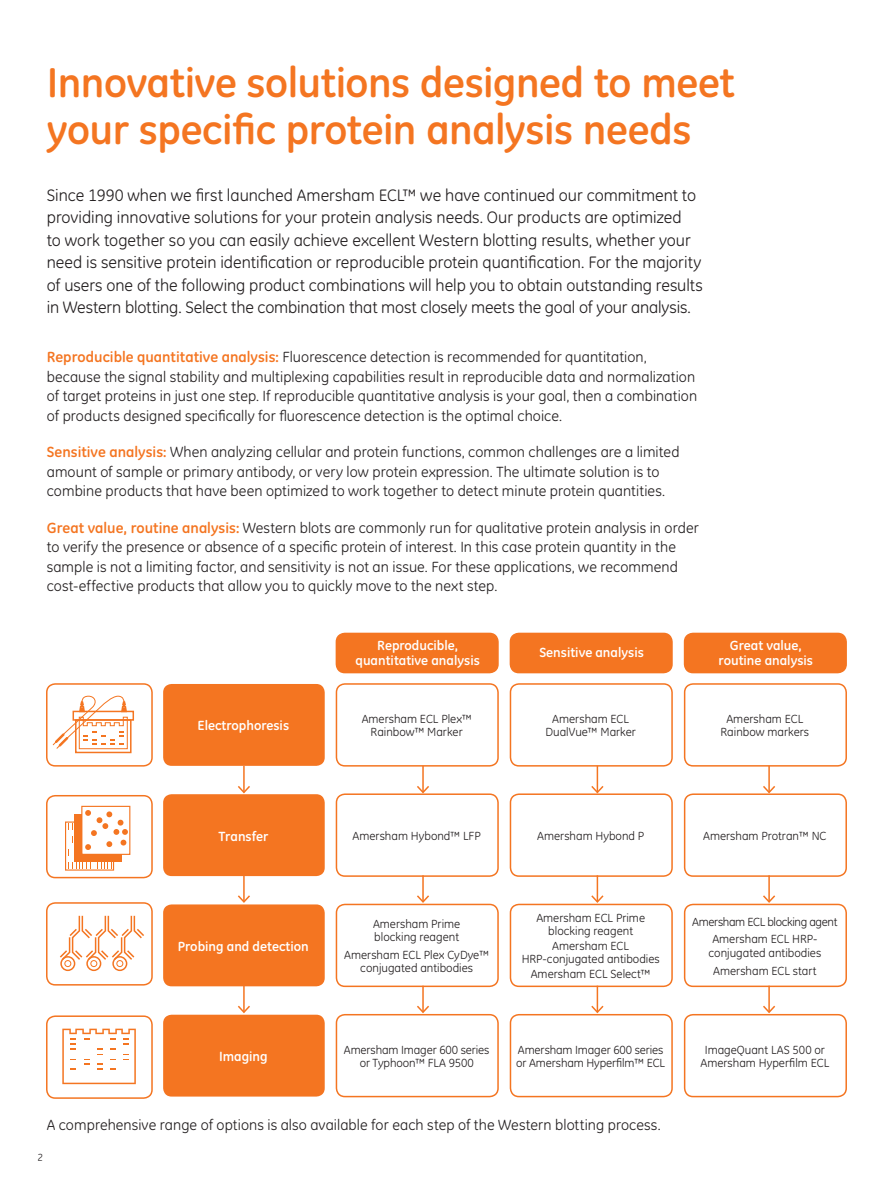
<style>
.page{position:relative;width:893px;height:1191px;background:#fff}
.page>*{position:absolute;margin:0;border:0;box-sizing:border-box;transform-origin:0 0}
.t1{font:700 42px/46.5px "GE Inspira";letter-spacing:-.01em;color:#f47521}
.t2{font:16.8px/22.5px "GE Inspira";color:#231f20}
.t3{font:15px/19.5px "GE Inspira";letter-spacing:.005em;color:#231f20}
.t4{font:700 13.5px/15px "GE Inspira";color:#fff;text-align:center}
.t5{font:12px/13.5px "GE Inspira";color:#231f20;text-align:center}
.t6{font:12px/17.7px "GE Inspira";letter-spacing:-.03em;color:#231f20;text-align:center}
.t7{font:10.5px "GE Inspira";color:#231f20}
.s1{font-weight:700;color:#f47521}
</style>
<div class="page">
<div style="left:336px;top:683px;width:163px;height:83px;border:2px solid #f47521;border-radius:9px"></div>
<div style="left:336px;top:633px;width:162px;height:39px;background:#f47521;border-radius:9px"></div>
<div style="left:336px;top:632px;width:163px;height:41px;border:2px solid #f47521;border-radius:9px"></div>
<div style="left:510px;top:683px;width:163px;height:83px;border:2px solid #f47521;border-radius:9px"></div>
<div style="left:510px;top:633px;width:162px;height:39px;background:#f47521;border-radius:9px"></div>
<div style="left:510px;top:632px;width:163px;height:41px;border:2px solid #f47521;border-radius:9px"></div>
<div style="left:684px;top:683px;width:163px;height:83px;border:2px solid #f47521;border-radius:9px"></div>
<div style="left:685px;top:633px;width:161px;height:39px;background:#f47521;border-radius:9px"></div>
<div style="left:684px;top:632px;width:163px;height:41px;border:2px solid #f47521;border-radius:9px"></div>
<div style="left:163px;top:684px;width:162px;height:82px;background:#f47521;border-radius:9px"></div>
<div style="left:46px;top:683px;width:107px;height:83px;border:2px solid #f47521;border-radius:9px"></div>
<div style="left:46px;top:795px;width:107px;height:83px;border:2px solid #f47521;border-radius:9px"></div>
<div style="left:46px;top:902px;width:107px;height:83px;border:2px solid #f47521;border-radius:9px"></div>
<div style="left:46px;top:1015px;width:107px;height:83px;border:2px solid #f47521;border-radius:9px"></div>
<div style="left:336px;top:793px;width:163px;height:84px;border:2px solid #f47521;border-radius:9px"></div>
<div style="left:510px;top:793px;width:163px;height:84px;border:2px solid #f47521;border-radius:9px"></div>
<div style="left:684px;top:793px;width:163px;height:84px;border:2px solid #f47521;border-radius:9px"></div>
<div style="left:163px;top:794px;width:162px;height:82px;background:#f47521;border-radius:9px"></div>
<div style="left:336px;top:903px;width:163px;height:84px;border:2px solid #f47521;border-radius:9px"></div>
<div style="left:510px;top:903px;width:163px;height:84px;border:2px solid #f47521;border-radius:9px"></div>
<div style="left:684px;top:903px;width:163px;height:84px;border:2px solid #f47521;border-radius:9px"></div>
<div style="left:163px;top:904px;width:162px;height:82px;background:#f47521;border-radius:9px"></div>
<div style="left:336px;top:1014px;width:163px;height:83px;border:2px solid #f47521;border-radius:9px"></div>
<div style="left:510px;top:1014px;width:163px;height:83px;border:2px solid #f47521;border-radius:9px"></div>
<div style="left:684px;top:1014px;width:163px;height:83px;border:2px solid #f47521;border-radius:9px"></div>
<div style="left:163px;top:1014px;width:162px;height:82px;background:#f47521;border-radius:9px"></div>
<hr style="left:243px;top:766px;width:2px;height:26px;background:#f47521">
<svg style="left:238px;top:784px;width:12px;height:10px"></svg>
<hr style="left:422px;top:766px;width:2px;height:26px;background:#f47521">
<svg style="left:415px;top:784px;width:16px;height:10px"></svg>
<svg style="left:590px;top:766px;width:15px;height:28px"></svg>
<hr style="left:768px;top:766px;width:2px;height:26px;background:#f47521">
<svg style="left:761px;top:784px;width:16px;height:10px"></svg>
<hr style="left:243px;top:875px;width:2px;height:27px;background:#f47521">
<svg style="left:238px;top:893px;width:12px;height:10px"></svg>
<hr style="left:422px;top:875px;width:2px;height:27px;background:#f47521">
<svg style="left:415px;top:893px;width:16px;height:11px"></svg>
<svg style="left:590px;top:875px;width:15px;height:29px"></svg>
<hr style="left:768px;top:875px;width:2px;height:27px;background:#f47521">
<svg style="left:761px;top:893px;width:16px;height:11px"></svg>
<hr style="left:243px;top:985px;width:2px;height:27px;background:#f47521">
<svg style="left:238px;top:1004px;width:12px;height:10px"></svg>
<hr style="left:422px;top:985px;width:2px;height:27px;background:#f47521">
<svg style="left:415px;top:1004px;width:16px;height:10px"></svg>
<svg style="left:590px;top:985px;width:15px;height:29px"></svg>
<hr style="left:768px;top:985px;width:2px;height:27px;background:#f47521">
<svg style="left:761px;top:1004px;width:16px;height:10px"></svg>
<svg style="left:62px;top:1028px;width:74px;height:56px"></svg>
<svg style="left:60px;top:915px;width:84px;height:56px"></svg>
<div style="left:73px;top:710px;width:61px;height:10px;border:2px solid #f47521"></div>
<div style="left:75px;top:719px;width:57px;height:34px;border:2px solid #f47521"></div>
<svg style="left:53px;top:695px;width:75px;height:54px"></svg>
<div style="left:65px;top:821px;width:49px;height:49px;border:1px solid #f47521"></div>
<div style="left:74px;top:814px;width:48px;height:48px;background:#f47521"></div>
<svg style="left:97px;top:862px;width:15px;height:6px"></svg>
<svg style="left:68px;top:862px;width:23px;height:6px"></svg>
<div style="left:81px;top:806px;width:49px;height:49px;border:1px solid #f47521"></div>
<svg style="left:68px;top:810px;width:60px;height:45px"></svg>
<h1 class="t1" style="left:47px;top:59px;width:689px">Innovative solutions designed to meet your specific protein analysis needs</h1>
<p class="t2" style="left:47px;top:183px;width:658px">Since 1990 when we first launched Amersham ECL™ we have continued our commitment to providing innovative solutions for your protein analysis needs. Our products are optimized<br>to work together so you can easily achieve excellent Western blotting results, whether your need is sensitive protein identification or reproducible protein quantification. For the majority of users one of the following product combinations will help you to obtain outstanding results in Western blotting. Select the combination that most closely meets the goal of your analysis.</p>
<p class="t3" style="left:47px;top:347px;width:652px"><span class="s1">Reproducible quantitative analysis:</span> Fluorescence detection is recommended for quantitation, because the signal stability and multiplexing capabilities result in reproducible data and normalization of target proteins in just one step. If reproducible quantitative analysis is your goal, then a combination of products designed specifically for fluorescence detection is the optimal choice.</p>
<p class="t3" style="left:47px;top:442px;width:634px"><span class="s1">Sensitive analysis:</span> When analyzing cellular and protein functions, common challenges are a limited amount of sample or primary antibody, or very low protein expression. The ultimate solution is to combine products that have been optimized to work together to detect minute protein quantities.</p>
<p class="t3" style="left:47px;top:518px;width:654px"><span class="s1">Great value, routine analysis:</span> Western blots are commonly run for qualitative protein analysis in order to verify the presence or absence of a specific protein of interest. In this case protein quantity in the sample is not a limiting factor, and sensitivity is not an issue. For these applications, we recommend cost-effective products that allow you to quickly move to the next step.</p>
<p class="t4" style="left:198px;top:718px;width:93px">Electrophoresis</p>
<p class="t4" style="left:355px;top:637px;width:126px">Reproducible, quantitative analysis</p>
<p class="t4" style="left:539px;top:645px;width:106px">Sensitive analysis</p>
<p class="t4" style="left:719px;top:637px;width:96px">Great value, routine analysis</p>
<p class="t5" style="left:362px;top:712px;width:112px">Amersham ECL Plex™<br>Rainbow™ Marker</p>
<p class="t5" style="left:545px;top:712px;width:92px">Amersham ECL<br>DualVue™ Marker</p>
<p class="t5" style="left:721px;top:712px;width:90px">Amersham ECL<br>Rainbow markers</p>
<p class="t4" style="left:218px;top:828px;width:51px">Transfer</p>
<p class="t5" style="left:353px;top:829px;width:130px">Amersham Hybond™ LFP</p>
<p class="t5" style="left:537px;top:829px;width:109px">Amersham Hybond P</p>
<p class="t5" style="left:703px;top:829px;width:125px">Amersham Protran™ NC</p>
<p class="t4" style="left:178px;top:938px;width:132px">Probing and detection</p>
<p class="t4" style="left:219px;top:1048px;width:50px">Imaging</p>
<p class="t5" style="left:373px;top:916px;width:89px;text-align:left">Amersham Prime blocking reagent</p>
<p class="t5" style="left:344px;top:948px;width:146px">Amersham ECL Plex CyDye™ conjugated antibodies</p>
<p class="t5" style="left:536px;top:912px;width:110px;line-height:12.8px">Amersham ECL Prime blocking reagent</p>
<p class="t5" style="left:522px;top:939px;width:140px;line-height:12.8px">Amersham ECL<br>HRP-conjugated antibodies</p>
<p class="t5" style="left:531px;top:966px;width:121px">Amersham ECL Select™</p>
<p class="t6" style="left:692px;top:912px;width:147px">Amersham ECL blocking agent<br>Amersham ECL HRP-</p>
<p class="t5" style="left:708px;top:943px;width:114px;line-height:17.7px">conjugated antibodies<br>Amersham ECL start</p>
<p class="t5" style="left:344px;top:1042px;width:147px">Amersham Imager 600 series or Typhoon™ FLA 9500</p>
<p class="t5" style="left:516px;top:1042px;width:150px;text-align:left">Amersham Imager 600 series or Amersham Hyperfilm™ ECL</p>
<p class="t5" style="left:700px;top:1042px;width:130px">ImageQuant LAS 500 or<br>Amersham Hyperfilm ECL</p>
<p class="t3" style="left:47px;top:1115px;width:615px">A comprehensive range of options is also available for each step of the Western blotting process.</p>
<p class="t7" style="left:38px;top:1151px;width:7px">2</p>
</div>
